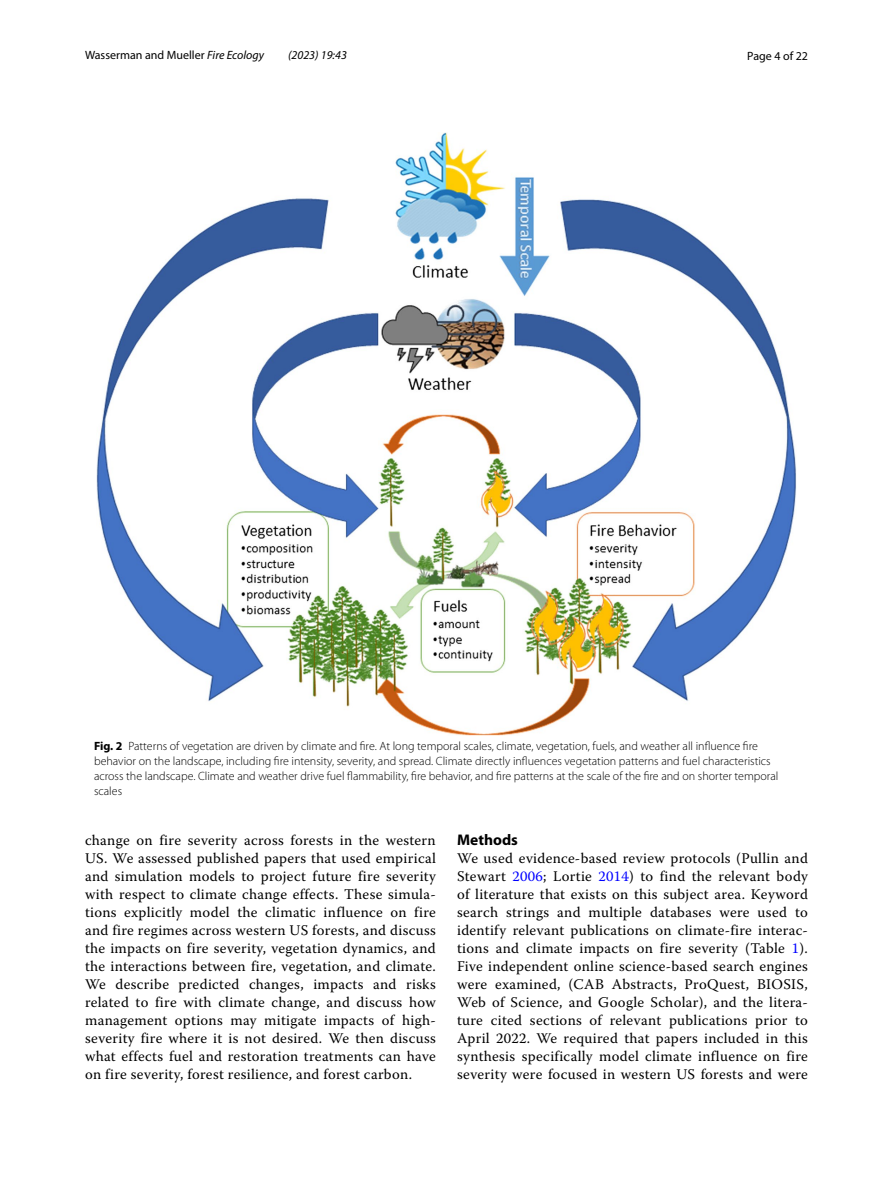
<style>
.page{position:relative;width:893px;height:1187px;background:#fff}
.page>*{position:absolute;margin:0;border:0;box-sizing:border-box;transform-origin:0 0}
.t1{font:700 15.45px "Myriad Pro";color:#000}
.t2{font:14.7px/18px "Warnock Pro";letter-spacing:.02em;color:#000;text-align:justify}
.t3{font:300 12px/15px "Myriad Pro";color:#000}
.t4{font:12px "Myriad Pro";color:#000}
.t5{font:italic 12px "Myriad Pro";color:#000}
.s1{font-style:italic}
.s2{font-weight:700}
.s3{color:#00f}
</style>
<div class="page">
<img style="left:96px;top:133px;width:701px;height:602px">
<p class="t4" style="left:85px;top:48px;width:181px">Wasserman and Mueller <span class="s1">Fire Ecology</span></p>
<p class="t5" style="left:288px;top:48px;width:60px">(2023) 19:43</p>
<p class="t4" style="left:747px;top:48px;width:62px">Page 4 of 22</p>
<p class="t3" style="left:94px;top:739px;width:686px"><span class="s2">Fig. 2</span> Patterns of vegetation are driven by climate and fire. At long temporal scales, climate, vegetation, fuels, and weather all influence fire behavior on the landscape, including fire intensity, severity, and spread. Climate directly influences vegetation patterns and fuel characteristics across the landscape. Climate and weather drive fuel flammability, fire behavior, and fire patterns at the scale of the fire and on shorter temporal scales</p>
<p class="t2" style="left:85px;top:830px;width:352px">change on fire severity across forests in the western US. We assessed published papers that used empirical and simulation models to project future fire severity with respect to climate change effects. These simula&shy;tions explicitly model the climatic influence on fire and fire regimes across western US forests, and discuss the impacts on fire severity, vegetation dynamics, and the interactions between fire, vegetation, and climate.<br>We describe predicted changes, impacts and risks related to fire with climate change, and discuss how management options may mitigate impacts of high&shy;severity fire where it is not desired. We then discuss what effects fuel and restoration treatments can have on fire severity, forest resilience, and forest carbon.</p>
<p class="t1" style="left:457px;top:829px;width:62px">Methods</p>
<p class="t2" style="left:457px;top:849px;width:352px">We used evidence-based review protocols (Pullin and Stewart <span class="s3">2006</span>; Lortie <span class="s3">2014</span>) to find the relevant body of literature that exists on this subject area. Keyword search strings and multiple databases were used to identify relevant publications on climate-fire interac&shy;tions and climate impacts on fire severity (Table <span class="s3">1</span>).<br>Five independent online science-based search engines were examined, (CAB Abstracts, ProQuest, BIOSIS, Web of Science, and Google Scholar), and the litera&shy;ture cited sections of relevant publications prior to April 2022. We required that papers included in this synthesis specifically model climate influence on fire severity were focused in western US forests and were</p>
</div>
